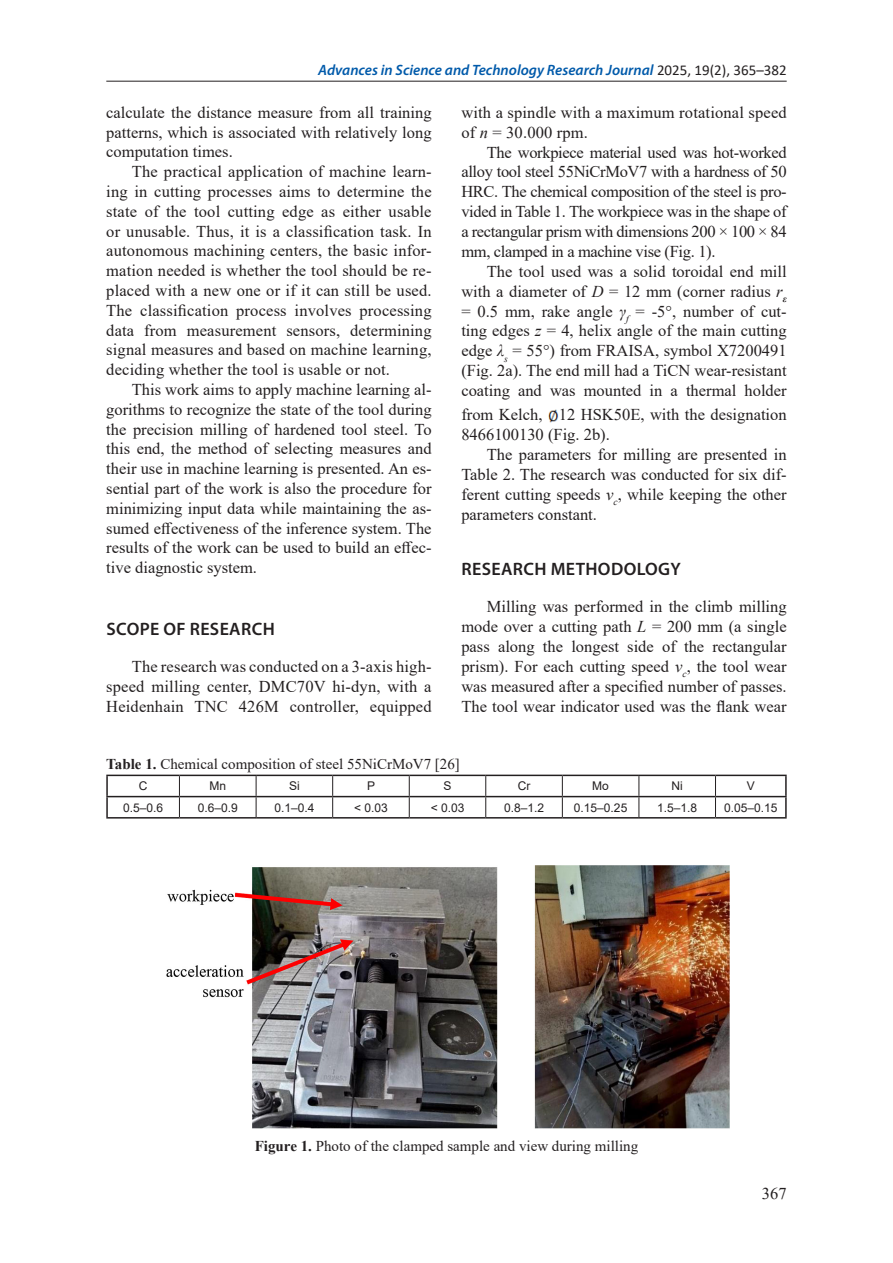
<style>
.page{position:relative;width:893px;height:1263px;background:#fff}
.page>*{position:absolute;margin:0;border:0;box-sizing:border-box;transform-origin:0 0}
.Heading_1{font:600 18px "Myriad Pro";letter-spacing:.02em;color:#231f20}
.Base_Text{font:16.5px/19.8px "Times New Roman";color:#231f20;text-align:justify}
.t1{font:italic 600 15px "Myriad Pro";color:#015aaa}
.Figure{font:15px "Times New Roman";color:#231f20}
.Table{font:15px "Times New Roman";color:#231f20}
.Normalny{font:12px "Arial";color:#231f20}
.s1{font-family:"Calibri";font-weight:400;font-style:normal;color:#231f20}
.s2{font-style:italic}
.s3{font-weight:700}
</style>
<div class="page">
<hr style="left:106px;top:81px;width:681px;height:1px;background:#231f20">
<img style="left:548px;top:409px;width:11px;height:14px">
<hr style="left:106px;top:775px;width:73px;height:1px;background:#231f20">
<hr style="left:106px;top:776px;width:2px;height:20px;background:#231f20">
<hr style="left:179px;top:775px;width:77px;height:1px;background:#231f20">
<hr style="left:256px;top:775px;width:77px;height:1px;background:#231f20">
<hr style="left:333px;top:775px;width:76px;height:1px;background:#231f20">
<hr style="left:409px;top:775px;width:77px;height:1px;background:#231f20">
<hr style="left:486px;top:775px;width:76px;height:1px;background:#231f20">
<hr style="left:562px;top:775px;width:77px;height:1px;background:#231f20">
<hr style="left:639px;top:775px;width:76px;height:1px;background:#231f20">
<hr style="left:715px;top:775px;width:72px;height:1px;background:#231f20">
<hr style="left:785px;top:776px;width:2px;height:20px;background:#231f20">
<hr style="left:106px;top:797px;width:2px;height:20px;background:#231f20">
<hr style="left:785px;top:797px;width:2px;height:20px;background:#231f20">
<hr style="left:106px;top:817px;width:73px;height:1px;background:#231f20">
<hr style="left:179px;top:817px;width:77px;height:1px;background:#231f20">
<hr style="left:256px;top:817px;width:77px;height:1px;background:#231f20">
<hr style="left:333px;top:817px;width:76px;height:1px;background:#231f20">
<hr style="left:409px;top:817px;width:77px;height:1px;background:#231f20">
<hr style="left:486px;top:817px;width:76px;height:1px;background:#231f20">
<hr style="left:562px;top:817px;width:77px;height:1px;background:#231f20">
<hr style="left:639px;top:817px;width:76px;height:1px;background:#231f20">
<hr style="left:715px;top:817px;width:72px;height:1px;background:#231f20">
<svg style="left:179px;top:776px;width:1px;height:41px"></svg>
<svg style="left:256px;top:776px;width:1px;height:41px"></svg>
<svg style="left:332px;top:776px;width:1px;height:41px"></svg>
<svg style="left:409px;top:776px;width:1px;height:41px"></svg>
<svg style="left:485px;top:776px;width:1px;height:41px"></svg>
<svg style="left:562px;top:776px;width:1px;height:41px"></svg>
<svg style="left:639px;top:776px;width:1px;height:41px"></svg>
<svg style="left:715px;top:776px;width:1px;height:41px"></svg>
<hr style="left:106px;top:796px;width:73px;height:1px;background:#231f20">
<hr style="left:179px;top:796px;width:77px;height:1px;background:#231f20">
<hr style="left:256px;top:796px;width:77px;height:1px;background:#231f20">
<hr style="left:333px;top:796px;width:76px;height:1px;background:#231f20">
<hr style="left:409px;top:796px;width:77px;height:1px;background:#231f20">
<hr style="left:486px;top:796px;width:76px;height:1px;background:#231f20">
<hr style="left:562px;top:796px;width:77px;height:1px;background:#231f20">
<hr style="left:639px;top:796px;width:76px;height:1px;background:#231f20">
<hr style="left:715px;top:796px;width:72px;height:1px;background:#231f20">
<img style="left:166px;top:865px;width:563px;height:263px">
<p class="t1" style="left:318px;top:60px;width:470px">Advances in Science and Technology Research Journal <span class="s1">2025, 19(2), 365–382</span></p>
<p class="Base_Text" style="left:106px;top:102px;width:327px">calculate the distance measure from all training patterns, which is associated with relatively long computation times.</p>
<p class="Base_Text" style="left:106px;top:161px;width:327px;text-indent:26px">The practical application of machine learn&shy;ing in cutting processes aims to determine the state of the tool cutting edge as either usable or unusable. Thus, it is a classification task. In autonomous machining centers, the basic infor&shy;mation needed is whether the tool should be re&shy;placed with a new one or if it can still be used.<br>The classification process involves processing data from measurement sensors, determining signal measures and based on machine learning, deciding whether the tool is usable or not.</p>
<p class="Base_Text" style="left:106px;top:379px;width:327px;text-indent:26px">This work aims to apply machine learning al&shy;gorithms to recognize the state of the tool during the precision milling of hardened tool steel. To this end, the method of selecting measures and their use in machine learning is presented. An es&shy;sential part of the work is also the procedure for minimizing input data while maintaining the as&shy;sumed effectiveness of the inference system. The results of the work can be used to build an effec&shy;tive diagnostic system.</p>
<p class="Base_Text" style="left:461px;top:102px;width:327px">with a spindle with a maximum rotational speed of <span class="s2">n</span> = 30.000 rpm.</p>
<p class="Base_Text" style="left:461px;top:141px;width:327px;text-indent:26px">The workpiece material used was hot-worked alloy tool steel 55NiCrMoV7 with a hardness of 50<br>HRC. The chemical composition of the steel is pro&shy;vided in Table 1. The workpiece was in the shape of a rectangular prism with dimensions 200 × 100 × 84 mm, clamped in a machine vise (Fig. 1).</p>
<p class="Base_Text" style="left:461px;top:261px;width:327px;text-indent:26px">The tool used was a solid toroidal end mill with a diameter of <span class="s2">D</span> = 12 mm (corner radius <span class="s2">r</span><sub>ε </sub>= 0.5 mm, rake angle <span class="s2">γ</span><sub>f</sub> = -5°, number of cut&shy;ting edges <span class="s2">z</span> = 4, helix angle of the main cutting edge <span class="s2">λ</span><sub>s</sub> = 55°) from FRAISA, symbol X7200491 (Fig. 2a). The end mill had a TiCN wear-resistant coating and was mounted in a thermal holder</p>
<p class="Base_Text" style="left:461px;top:404px;width:327px">from Kelch, 12 HSK50E, with the designation<br>8466100130 (Fig. 2b).</p>
<p class="Base_Text" style="left:461px;top:444px;width:327px;text-indent:26px">The parameters for milling are presented in Table 2. The research was conducted for six dif&shy;ferent cutting speeds <span class="s2">v</span><sub>c</sub>, while keeping the other parameters constant.</p>
<p class="Heading_1" style="left:462px;top:558px;width:221px">RESEARCH METHODOLOGY</p>
<p class="Base_Text" style="left:461px;top:596px;width:327px;text-indent:26px">Milling was performed in the climb milling mode over a cutting path <span class="s2">L</span> = 200 mm (a single pass along the longest side of the rectangular prism). For each cutting speed <span class="s2">v</span><sub>c</sub>, the tool wear was measured after a specified number of passes.<br>The tool wear indicator used was the flank wear</p>
<p class="Heading_1" style="left:106px;top:618px;width:170px">SCOPE OF RESEARCH</p>
<p class="Base_Text" style="left:106px;top:656px;width:327px;text-indent:26px">The research was conducted on a 3-axis high&shy;speed milling center, DMC70V hi-dyn, with a Heidenhain TNC 426M controller, equipped</p>
<p class="Table" style="left:106px;top:753px;width:355px"><span class="s3">Table 1.</span> Chemical composition of steel 55NiCrMoV7 [26]</p>
<p class="Normalny" style="left:139px;top:778px;width:10px">C</p>
<p class="Normalny" style="left:209px;top:778px;width:18px">Mn</p>
<p class="Normalny" style="left:289px;top:778px;width:12px">Si</p>
<p class="Normalny" style="left:367px;top:778px;width:10px">P</p>
<p class="Normalny" style="left:443px;top:778px;width:10px">S</p>
<p class="Normalny" style="left:518px;top:778px;width:14px">Cr</p>
<p class="Normalny" style="left:592px;top:778px;width:18px">Mo</p>
<p class="Normalny" style="left:672px;top:778px;width:13px">Ni</p>
<p class="Normalny" style="left:747px;top:778px;width:10px">V</p>
<p class="Normalny" style="left:123px;top:799px;width:42px">0.5–0.6</p>
<p class="Normalny" style="left:198px;top:799px;width:42px">0.6–0.9</p>
<p class="Normalny" style="left:274px;top:799px;width:42px">0.1–0.4</p>
<p class="Normalny" style="left:354px;top:799px;width:35px">&lt; 0.03</p>
<p class="Normalny" style="left:431px;top:799px;width:35px">&lt; 0.03</p>
<p class="Normalny" style="left:504px;top:799px;width:42px">0.8–1.2</p>
<p class="Normalny" style="left:574px;top:799px;width:55px">0.15–0.25</p>
<p class="Normalny" style="left:657px;top:799px;width:42px">1.5–1.8</p>
<p class="Normalny" style="left:724px;top:799px;width:55px">0.05–0.15</p>
<p class="Figure" style="left:255px;top:1136px;width:385px"><span class="s3">Figure 1.</span> Photo of the clamped sample and view during milling</p>
<p class="Base_Text" style="left:762px;top:1183px;width:26px">367</p>
</div>
